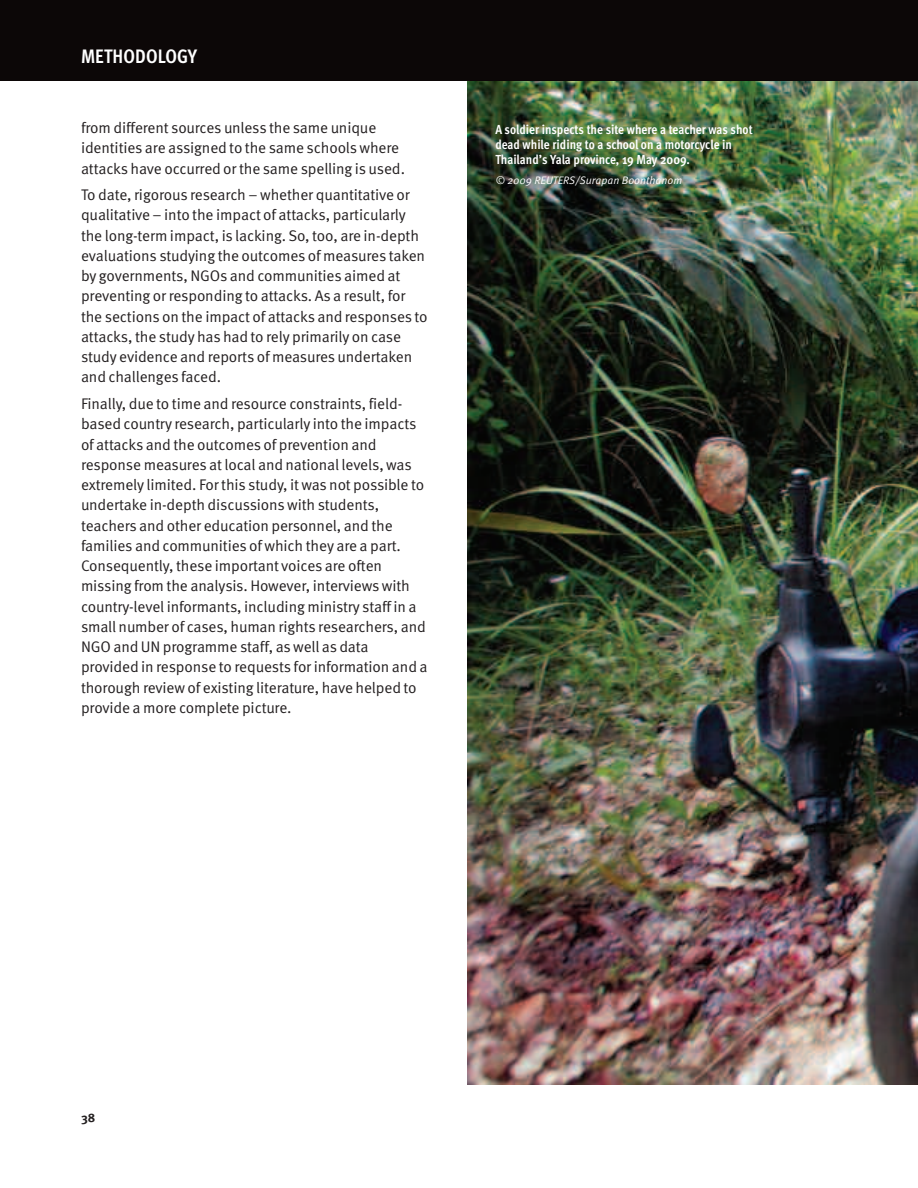
<style>
.page{position:relative;width:918px;height:1188px;background:#fff}
.page>*{position:absolute;margin:0;border:0;box-sizing:border-box;transform-origin:0 0}
.t1{font:700 condensed 19.5px "Meta Pro";letter-spacing:.01em;color:#fff}
.t2{font:15.3px/20.2px "Meta Pro Norm";letter-spacing:-.01em;color:#231f20}
.t3{font:700 condensed 13.2px/15.1px "Meta Pro";color:#fff}
.t4{font:700 12.3px "Meta Pro";color:#231f20}
.t5{font:10.8px "Meta Pro Norm Ita";color:#fff}
</style>
<div class="page">
<div style="left:0;top:0;width:918px;height:81px;background:#0c0707"></div>
<img style="left:467px;top:81px;width:451px;height:1004px">
<p class="t1" style="left:81px;top:49px;width:118px">MeTHODOLOGY</p>
<p class="t2" style="left:81px;top:119px;width:326px">from different sources unless the same unique identities are assigned to the same schools where attacks have occurred or the same spelling is used.</p>
<p class="t2" style="left:81px;top:186px;width:348px">To date, rigorous research – whether quantitative or qualitative – into the impact of attacks, particularly the long-term impact, is lacking. So, too, are in-depth evaluations studying the outcomes of measures taken by governments, NGOs and communities aimed at preventing or responding to attacks. As a result, for the sections on the impact of attacks and responses to attacks, the study has had to rely primarily on case study evidence and reports of measures undertaken and challenges faced.</p>
<p class="t2" style="left:81px;top:395px;width:348px">Finally, due to time and resource constraints, field&shy;based country research, particularly into the impacts of attacks and the outcomes of prevention and response measures at local and national levels, was extremely limited. For this study, it was not possible to undertake in-depth discussions with students, teachers and other education personnel, and the families and communities of which they are a part.<br>Consequently, these important voices are often missing from the analysis. However, interviews with country-level informants, including ministry staff in a small number of cases, human rights researchers, and NGO and UN programme staff, as well as data provided in response to requests for information and a thorough review of existing literature, have helped to provide a more complete picture.</p>
<p class="t3" style="left:495px;top:123px;width:259px">A soldier inspects the site where a teacher was shot dead while riding to a school on a motorcycle in<br>Thailand’s Yala province, 19 May 2009.</p>
<p class="t5" style="left:495px;top:176px;width:188px">© 2009 REUTERS/Surapan Boonthanom</p>
<p class="t4" style="left:81px;top:1113px;width:16px">38</p>
</div>
